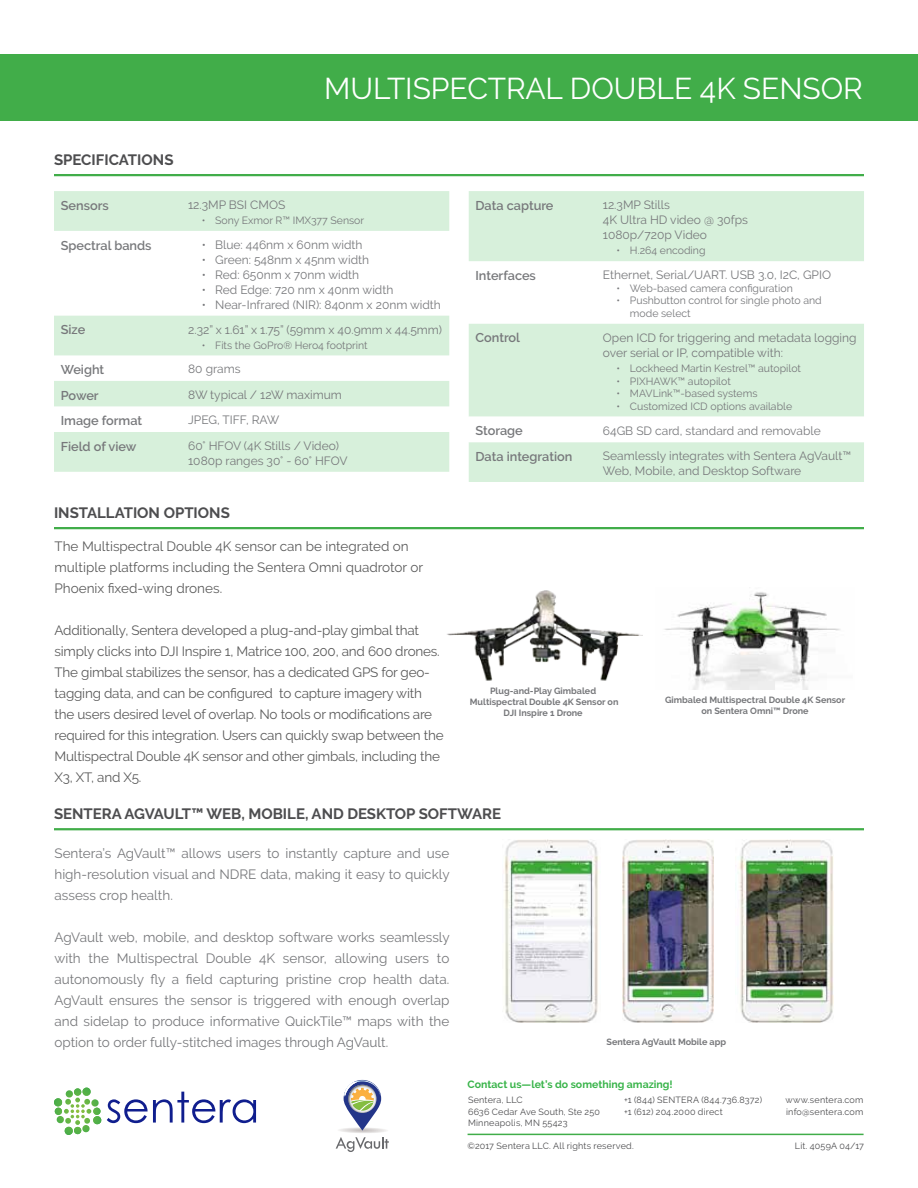
<style>
.page{position:relative;width:918px;height:1188px;background:#fff}
.page>*{position:absolute;margin:0;border:0;box-sizing:border-box;transform-origin:0 0}
.t1{font:30px "Raleway";color:#fff}
.t2{font:700 15px "Raleway";color:#4d4d4f}
.t3{font:13.5px/21px "Raleway";letter-spacing:-.015em;color:#000}
.t4{font:13.5px/21px "Raleway";color:#77787b;text-align:justify}
.t5{font:600 12.75px "Raleway";color:#77787b}
.t6{font:12px/15px "Raleway";color:#77787b}
.t7{font:10.5px/12.6px "Raleway";color:#77787b}
.t8{font:700 10.5px "Raleway";color:#39b44a}
.t9{font:9px "Raleway";letter-spacing:.025em;color:#4d4d4f}
.t10{font:700 9px/10.8px "Raleway";color:#77787b;text-align:center}
</style>
<div class="page">
<div style="left:0;top:54px;width:918px;height:67px;background:#41ad49"></div>
<hr style="left:468px;top:1134px;width:396px;height:1px;background:#41ad49">
<svg style="left:336px;top:1137px;width:53px;height:15px"></svg>
<div style="left:337px;top:1127px;width:51px;height:6px;background:#f7f6f5;border-radius:50%"></div>
<div style="left:339px;top:1128px;width:47px;height:5px;background:#f0efee;border-radius:50%"></div>
<div style="left:341px;top:1128px;width:43px;height:5px;background:#ebe9e9;border-radius:50%"></div>
<div style="left:343px;top:1128px;width:39px;height:5px;background:#e7e4e3;border-radius:50%"></div>
<div style="left:345px;top:1128px;width:35px;height:5px;background:#e2e0df;border-radius:50%"></div>
<hr style="left:349px;top:1129px;width:27px;height:3px;background:#dad6d6;border-radius:50%">
<hr style="left:351px;top:1129px;width:23px;height:3px;background:#d6d2d1;border-radius:50%">
<hr style="left:353px;top:1129px;width:19px;height:3px;background:#d2cecd;border-radius:50%">
<svg style="left:344px;top:1080px;width:37px;height:51px"></svg>
<svg style="left:54px;top:1088px;width:202px;height:47px"></svg>
<hr style="left:54px;top:174px;width:810px;height:2px;background:#41ad49">
<svg style="left:54px;top:191px;width:395px;height:281px;fill:#d7f0db"></svg>
<svg style="left:469px;top:191px;width:395px;height:291px;fill:#d7f0db"></svg>
<svg style="left:469px;top:417px;width:395px;height:25px"></svg>
<hr style="left:54px;top:828px;width:810px;height:2px;background:#41ad49">
<img style="left:623px;top:839px;width:90px;height:184px">
<img style="left:735px;top:839px;width:99px;height:184px">
<img style="left:504px;top:839px;width:95px;height:184px">
<hr style="left:54px;top:527px;width:810px;height:2px;background:#41ad49">
<img style="left:447px;top:590px;width:195px;height:91px">
<img style="left:664px;top:592px;width:176px;height:98px">
<h1 class="t1" style="left:324px;top:71px;width:540px">MULTISPECTRAL DOUBLE 4K SENSOR</h1>
<p class="t2" style="left:54px;top:151px;width:121px">SPECIFICATIONS</p>
<p class="t5" style="left:61px;top:198px;width:50px">Sensors</p>
<p class="t6" style="left:188px;top:197px;width:99px">12.3MP BSI CMOS</p>
<p class="t7" style="left:202px;top:214px;width:164px">• Sony Exmor R™ IMX377 Sensor</p>
<p class="t5" style="left:61px;top:238px;width:92px">Spectral bands</p>
<p class="t6" style="left:202px;top:237px;width:162px">• Blue: 446nm x 60nm width</p>
<p class="t6" style="left:202px;top:252px;width:169px">• Green: 548nm x 45nm width</p>
<p class="t6" style="left:202px;top:267px;width:159px">• Red: 650nm x 70nm width</p>
<p class="t6" style="left:202px;top:282px;width:193px">• Red Edge: 720 nm x 40nm width</p>
<p class="t6" style="left:202px;top:297px;width:241px">• Near-Infrared (NIR): 840nm x 20nm width</p>
<p class="t5" style="left:61px;top:323px;width:26px">Size</p>
<p class="t6" style="left:188px;top:322px;width:255px">2.32” x 1.61” x 1.75” (59mm x 40.9mm x 44.5mm)</p>
<p class="t7" style="left:202px;top:339px;width:168px">• Fits the GoPro® Hero4 footprint</p>
<p class="t5" style="left:61px;top:362px;width:45px">Weight</p>
<p class="t6" style="left:188px;top:362px;width:54px">80 grams</p>
<p class="t5" style="left:61px;top:388px;width:39px">Power</p>
<p class="t6" style="left:188px;top:387px;width:155px">8W typical / 12W maximum</p>
<p class="t5" style="left:61px;top:413px;width:83px">Image format</p>
<p class="t6" style="left:188px;top:413px;width:93px">JPEG, TIFF, RAW</p>
<p class="t5" style="left:61px;top:439px;width:77px">Field of view</p>
<p class="t6" style="left:188px;top:438px;width:161px">60° HFOV (4K Stills / Video)<br>1080p ranges 30° - 60° HFOV</p>
<p class="t2" style="left:54px;top:504px;width:177px">INSTALLATION OPTIONS</p>
<p class="t3" style="left:55px;top:536px;width:370px">The Multispectral Double 4K sensor can be integrated on multiple platforms including the Sentera Omni quadrotor or<br>Phoenix fixed-wing drones.</p>
<p class="t3" style="left:55px;top:620px;width:391px">Additionally, Sentera developed a plug-and-play gimbal that simply clicks into DJI Inspire 1, Matrice 100, 200, and 600 drones.<br>The gimbal stabilizes the sensor, has a dedicated GPS for geo&shy;tagging data, and can be configured to capture imagery with the users desired level of overlap. No tools or modifications are required for this integration. Users can quickly swap between the Multispectral Double 4K sensor and other gimbals, including the X3, XT, and X5.</p>
<p class="t5" style="left:476px;top:198px;width:79px">Data capture</p>
<p class="t6" style="left:603px;top:197px;width:147px">12.3MP Stills<br>4K Ultra HD video @ 30fps<br>1080p/720p Video</p>
<p class="t7" style="left:616px;top:244px;width:91px">• H.264 encoding</p>
<p class="t5" style="left:476px;top:268px;width:62px">Interfaces</p>
<p class="t6" style="left:603px;top:267px;width:230px">Ethernet, Serial/UART. USB 3.0, I2C, GPIO</p>
<p class="t7" style="left:616px;top:282px;width:178px">• Web-based camera configuration</p>
<p class="t7" style="left:630px;top:294px;width:193px;text-indent:-14px">• Pushbutton control for single photo and mode select</p>
<p class="t5" style="left:476px;top:331px;width:46px">Control</p>
<p class="t6" style="left:603px;top:330px;width:255px">Open ICD for triggering and metadata logging over serial or IP, compatible with:</p>
<p class="t7" style="left:616px;top:362px;width:186px">• Lockheed Martin Kestrel™ autopilot</p>
<p class="t7" style="left:616px;top:375px;width:116px">• PIXHAWK™ autopilot</p>
<p class="t7" style="left:616px;top:387px;width:143px">• MAVLink™-based systems</p>
<p class="t7" style="left:616px;top:400px;width:177px">• Customized ICD options available</p>
<p class="t5" style="left:476px;top:424px;width:49px">Storage</p>
<p class="t6" style="left:603px;top:423px;width:219px">64GB SD card, standard and removable</p>
<p class="t5" style="left:476px;top:449px;width:98px">Data integration</p>
<p class="t6" style="left:603px;top:448px;width:250px">Seamlessly integrates with Sentera AgVault™<br>Web, Mobile, and Desktop Software</p>
<p class="t10" style="left:470px;top:686px;width:150px">Plug-and-Play Gimbaled<br>Multispectral Double 4K Sensor on<br>DJI Inspire 1 Drone</p>
<p class="t10" style="left:665px;top:694px;width:182px">Gimbaled Multispectral Double 4K Sensor on Sentera Omni™ Drone</p>
<p class="t2" style="left:54px;top:805px;width:449px">SENTERA AGVAULT™ WEB, MOBILE, AND DESKTOP SOFTWARE</p>
<p class="t4" style="left:55px;top:843px;width:397px">Sentera’s AgVault™ allows users to instantly capture and use high-resolution visual and NDRE data, making it easy to quickly assess crop health.</p>
<p class="t4" style="left:55px;top:927px;width:397px">AgVault web, mobile, and desktop software works seamlessly with the Multispectral Double 4K sensor, allowing users to autonomously fly a field capturing pristine crop health data.<br>AgVault ensures the sensor is triggered with enough overlap and sidelap to produce informative QuickTile™ maps with the option to order fully-stitched images through AgVault.</p>
<p class="t10" style="left:606px;top:1036px;width:121px">Sentera AgVault Mobile app</p>
<p class="t8" style="left:468px;top:1078px;width:207px">Contact us—let’s do something amazing!</p>
<p class="t9" style="left:468px;top:1095px;width:56px">Sentera, LLC</p>
<p class="t9" style="left:624px;top:1095px;width:139px">+1 (844) SENTERA (844.736.8372)</p>
<p class="t9" style="left:785px;top:1095px;width:80px">www.sentera.com</p>
<p class="t9" style="left:468px;top:1106px;width:133px">6636 Cedar Ave South, Ste 250</p>
<p class="t9" style="left:624px;top:1106px;width:100px">+1 (612) 204.2000 direct</p>
<p class="t9" style="left:786px;top:1106px;width:79px">info@sentera.com</p>
<p class="t9" style="left:468px;top:1118px;width:101px">Minneapolis, MN 55423</p>
<p class="t9" style="left:468px;top:1140px;width:168px">©2017 Sentera LLC. All rights reserved.</p>
<p class="t9" style="left:795px;top:1140px;width:71px">Lit. 4059A 04/17</p>
</div>
